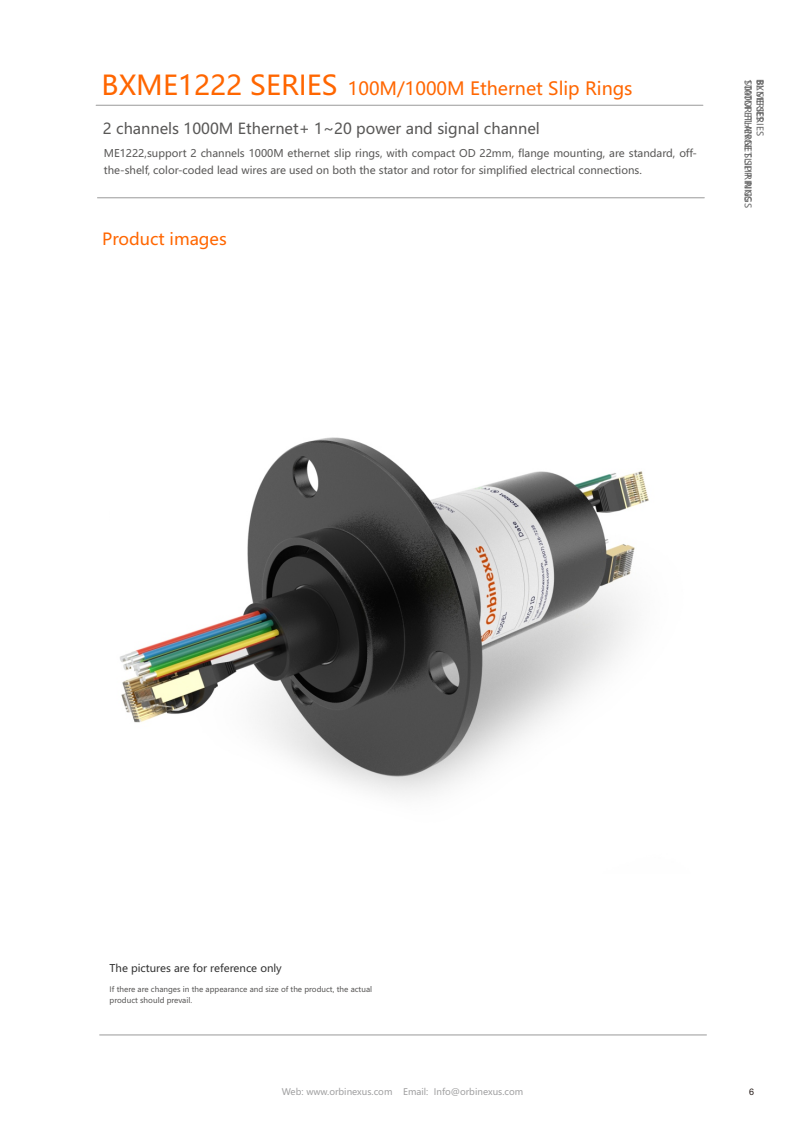
<style>
.page{position:relative;width:800px;height:1132px;background:#fff}
.page>*{position:absolute;margin:0;border:0;box-sizing:border-box;transform-origin:0 0}
.t1{font:18px "Microsoft Ya Hei";color:#f60}
.t2{font:16.5px "Microsoft Ya Hei";color:#f60}
.t3{font:15px "Microsoft Ya Hei";color:#595857}
.t4{font:10.5px/17.2px "Microsoft Ya Hei";color:#595857}
.t5{font:10.5px "Microsoft Ya Hei";color:#333}
.t6{font:9px/11.9px "Microsoft Ya Hei";color:#666}
.t7{font:9px "Microsoft Ya Hei";color:#a0a0a1}
.t8{font:9px "Arial";color:#231916}
.t9{font:7.5px/11.9px "Microsoft Ya Hei";color:#595857}
.s1{font-size:27px}
</style>
<div class="page">
<img style="left:120px;top:437px;width:529px;height:359px">
<hr style="left:96px;top:105px;width:606px;height:1px;background:#999">
<hr style="left:97px;top:197px;width:607px;height:1px;background:#999">
<hr style="left:100px;top:1034px;width:606px;height:1px;background:#999">
<h1 class="t1" style="left:101px;top:80px;width:532px"><span class="s1">BXME1222 SERIES</span> 100M/1000M Ethernet Slip Rings</h1>
<p class="t6" style="left:765px;top:79px;width:130px;rotate:90deg">BXME SERIES<br>1000M ETHERNET SLIP RINGS</p>
<p class="t6" style="left:753px;top:79px;width:123px;rotate:90deg">STATOR FLANGE SLIP RINGS</p>
<p class="t6" style="left:765px;top:85px;width:38px;rotate:90deg">L SERIES</p>
<h3 class="t3" style="left:103px;top:122px;width:438px">2 channels 1000M Ethernet+ 1~20 power and signal channel</h3>
<p class="t4" style="left:104px;top:145px;width:594px">ME1222,support 2 channels 1000M ethernet slip rings, with compact OD 22mm, flange mounting, are standard, off&shy;the-shelf, color-coded lead wires are used on both the stator and rotor for simplified electrical connections.</p>
<h2 class="t2" style="left:102px;top:231px;width:126px">Product images</h2>
<p class="t5" style="left:109px;top:963px;width:174px">The pictures are for reference only</p>
<p class="t9" style="left:110px;top:983px;width:264px">If there are changes in the appearance and size of the product, the actual product should prevail.</p>
<p class="t7" style="left:281px;top:1087px;width:243px">Web: www.orbinexus.com Email: Info@orbinexus.com</p>
<p class="t8" style="left:749px;top:1088px;width:7px">6</p>
</div>
